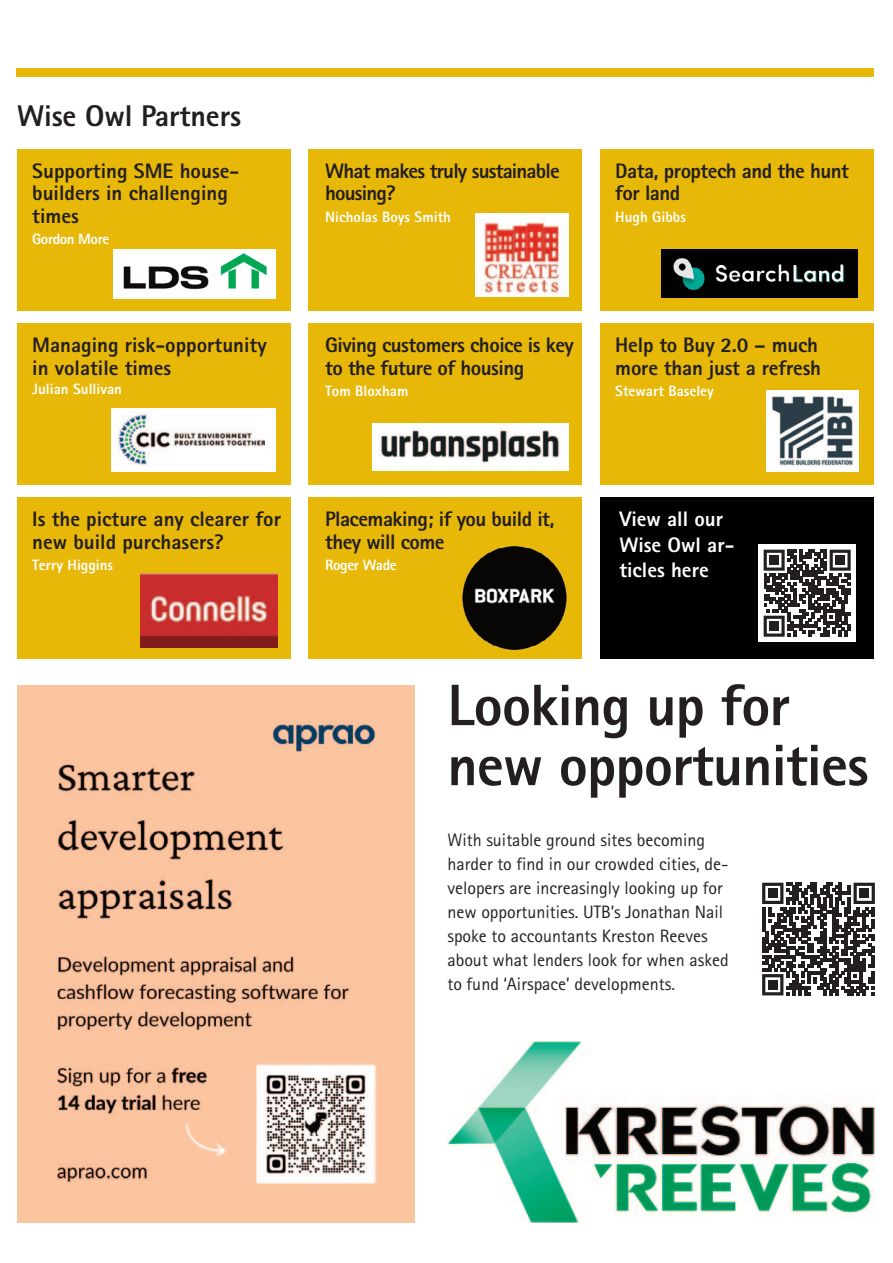
<style>
.page{position:relative;width:893px;height:1263px;background:#fff}
.page>*{position:absolute;margin:0;border:0;box-sizing:border-box;transform-origin:0 0}
.t1{font:800 58.5px/60px "Rotis Sans Serif";letter-spacing:-.015em;color:#231f20}
.t2{font:800 30px "Rotis Sans Serif";letter-spacing:-.005em;color:#231f20}
.t3{font:800 21px/22.2px "Rotis Sans Serif";letter-spacing:-.01em;color:#231f20}
.t4{font:800 21px/22.2px "Rotis Sans Serif";letter-spacing:-.04em;color:#231f20}
.t5{font:800 21px/25.2px "Rotis Sans Serif";color:#fff}
.t6{font:18px/24px "Rotis Sans Serif";color:#231f20}
.t7{font:800 15px "Rotis Sans Serif";color:#fff}
.t8{font:800 15px "Rotis Sans Serif";letter-spacing:-.03em;color:#fff}
.t9{font:800 15px "Rotis Sans Serif";letter-spacing:-.025em;color:#fff}
</style>
<div class="page">
<div style="left:17px;top:149px;width:273px;height:162px;background:#e8b809"></div>
<div style="left:16px;top:68px;width:858px;height:8px;background:#e8b809"></div>
<div style="left:600px;top:497px;width:273px;height:162px;background:#010101"></div>
<div style="left:758px;top:545px;width:98px;height:97px;background:#fff"></div>
<svg style="left:764px;top:550px;width:87px;height:87px"></svg>
<div style="left:770px;top:556px;width:9px;height:9px;background:#231f20"></div>
<div style="left:836px;top:556px;width:9px;height:9px;background:#231f20"></div>
<div style="left:770px;top:622px;width:9px;height:9px;background:#231f20"></div>
<div style="left:308px;top:149px;width:273px;height:162px;background:#e8b809"></div>
<div style="left:600px;top:149px;width:273px;height:162px;background:#e8b809"></div>
<div style="left:17px;top:323px;width:273px;height:162px;background:#e8b809"></div>
<div style="left:111px;top:408px;width:165px;height:64px;background:#fff"></div>
<img style="left:117px;top:413px;width:148px;height:53px">
<div style="left:308px;top:323px;width:273px;height:162px;background:#e8b809"></div>
<div style="left:372px;top:423px;width:197px;height:47px;background:#fff"></div>
<img style="left:380px;top:429px;width:182px;height:34px">
<div style="left:17px;top:497px;width:273px;height:162px;background:#e8b809"></div>
<img style="left:140px;top:573px;width:138px;height:74px">
<div style="left:308px;top:497px;width:273px;height:162px;background:#e8b809"></div>
<div style="left:600px;top:323px;width:273px;height:162px;background:#e8b809"></div>
<img style="left:475px;top:214px;width:93px;height:82px">
<img style="left:767px;top:390px;width:91px;height:82px">
<img style="left:114px;top:249px;width:162px;height:49px">
<img style="left:462px;top:545px;width:105px;height:106px">
<img style="left:17px;top:685px;width:398px;height:538px">
<img style="left:447px;top:1040px;width:428px;height:183px">
<svg style="left:762px;top:883px;width:113px;height:112px"></svg>
<div style="left:768px;top:889px;width:9px;height:9px;background:#231f20"></div>
<div style="left:860px;top:889px;width:9px;height:9px;background:#231f20"></div>
<div style="left:768px;top:980px;width:9px;height:9px;background:#231f20"></div>
<div style="left:661px;top:249px;width:197px;height:49px;background:#010101"></div>
<img style="left:673px;top:258px;width:172px;height:32px">
<p class="t2" style="left:17px;top:105px;width:226px">Wise Owl Partners</p>
<p class="t3" style="left:32px;top:162px;width:208px">Supporting SME house&shy;builders in challenging times</p>
<p class="t8" style="left:32px;top:233px;width:79px">Gordon More</p>
<p class="t3" style="left:32px;top:336px;width:236px">Managing risk-opportunity in volatile times</p>
<p class="t7" style="left:32px;top:384px;width:91px">Julian Sullivan</p>
<p class="t4" style="left:325px;top:162px;width:236px">What makes truly sustainable housing?</p>
<p class="t7" style="left:325px;top:211px;width:127px">Nicholas Boys Smith</p>
<p class="t3" style="left:615px;top:162px;width:235px">Data, proptech and the hunt for land</p>
<p class="t7" style="left:615px;top:211px;width:72px">Hugh Gibbs</p>
<p class="t3" style="left:325px;top:336px;width:250px">Giving customers choice is key to the future of housing</p>
<p class="t7" style="left:325px;top:385px;width:85px">Tom Bloxham</p>
<p class="t3" style="left:615px;top:336px;width:207px">Help to Buy 2.0 – much more than just a refresh</p>
<p class="t7" style="left:615px;top:385px;width:100px">Stewart Baseley</p>
<p class="t3" style="left:32px;top:510px;width:250px">Is the picture any clearer for new build purchasers?</p>
<p class="t7" style="left:32px;top:559px;width:82px">Terry Higgins</p>
<p class="t3" style="left:325px;top:510px;width:231px">Placemaking; if you build it, they will come</p>
<p class="t9" style="left:325px;top:559px;width:73px">Roger Wade</p>
<p class="t5" style="left:619px;top:509px;width:105px">View all our</p>
<p class="t5" style="left:619px;top:534px;width:117px">Wise Owl ar&shy;ticles here</p>
<p class="t1" style="left:447px;top:681px;width:423px">Looking up for new opportunities</p>
<p class="t6" style="left:447px;top:830px;width:283px">With suitable ground sites becoming harder to find in our crowded cities, de&shy;velopers are increasingly looking up for new opportunities. UTB’s Jonathan Nail spoke to accountants Kreston Reeves about what lenders look for when asked to fund ‘Airspace’ developments.</p>
</div>
